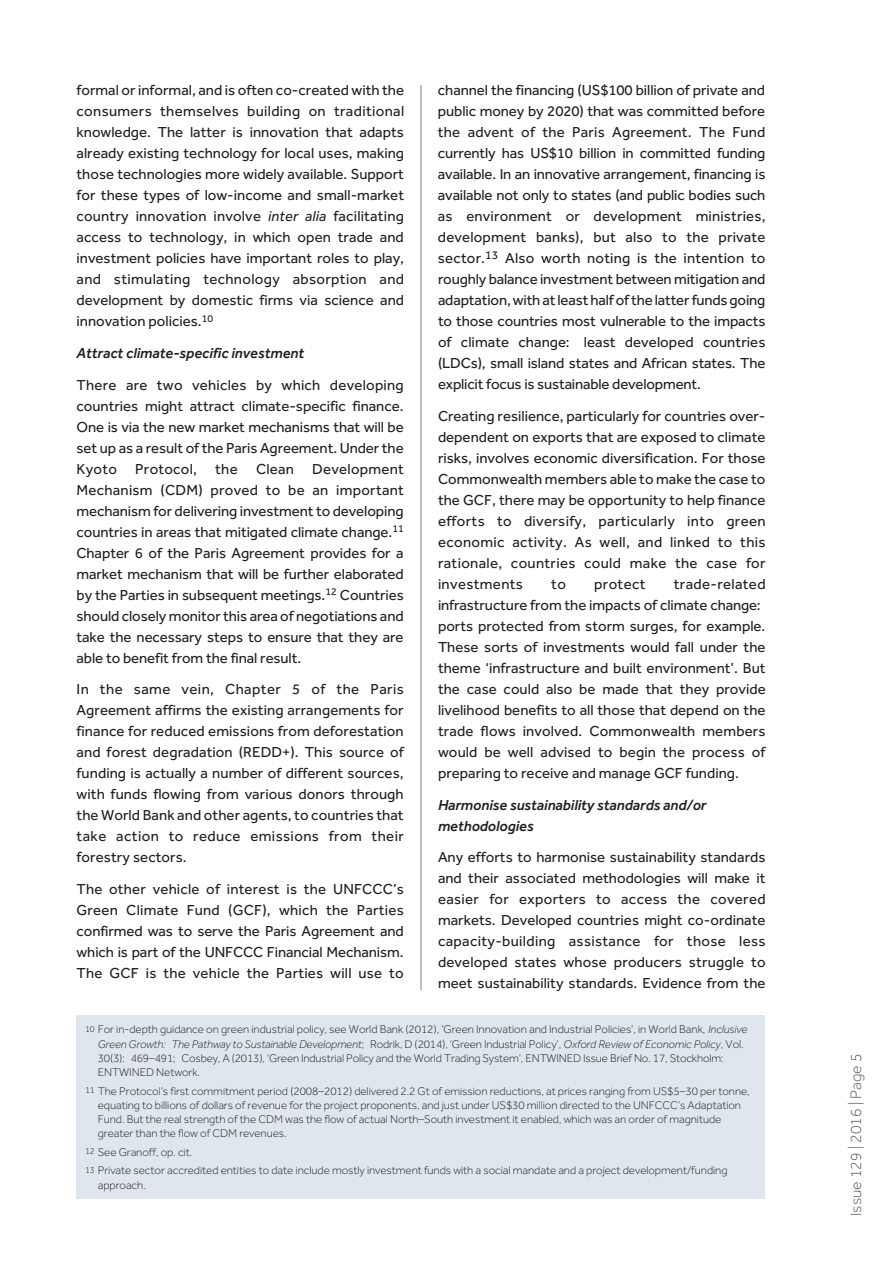
<style>
.page{position:relative;width:893px;height:1263px;background:#fff}
.page>*{position:absolute;margin:0;border:0;box-sizing:border-box;transform-origin:0 0}
.t1{font:300 15.75px "Effra";color:#57585a}
.t2{font:15px/21px "Effra";color:#231f20;text-align:justify}
.t3{font:italic 500 15px/21px "Effra";color:#231f20}
.t4{font:15px "Effra";letter-spacing:.02em;color:#231f20}
.t5{font:300 11.55px/14.2px "Effra";letter-spacing:-.005em;color:#231f20}
.s1{font-style:italic}
.s2{font-size:9px}
</style>
<div class="page">
<hr style="left:420px;top:85px;width:2px;height:905px;background:#a8a9ad">
<div style="left:77px;top:1016px;width:688px;height:183px;background:#dfe6ee"></div>
<p class="t2" style="left:438px;top:80px;width:329px">channel the financing (US$100 billion of private and public money by 2020) that was committed before the advent of the Paris Agreement. The Fund currently has US$10 billion in committed funding available. In an innovative arrangement, financing is available not only to states (and public bodies such as environment or development ministries, development banks), but also to the private sector.<sup>13</sup> Also worth noting is the intention to roughly balance investment between mitigation and adaptation, with at least half of the latter funds going to those countries most vulnerable to the impacts of climate change: least developed countries (LDCs), small island states and African states. The explicit focus is sustainable development.</p>
<p class="t2" style="left:438px;top:405px;width:329px">Creating resilience, particularly for countries over&shy;dependent on exports that are exposed to climate risks, involves economic diversification. For those Commonwealth members able to make the case to the GCF, there may be opportunity to help finance efforts to diversify, particularly into green economic activity. As well, and linked to this rationale, countries could make the case for investments</p>
<p class="t2" style="left:77px;top:80px;width:329px">formal or informal, and is often co-created with the consumers themselves building on traditional knowledge. The latter is innovation that adapts already existing technology for local uses, making those technologies more widely available. Support for these types of low-income and small-market country innovation involve <span class="s1">inter alia</span> facilitating access to technology, in which open trade and investment policies have important roles to play, and stimulating technology absorption and development by domestic firms via science and innovation policies.<sup>10</sup></p>
<p class="t3" style="left:77px;top:342px;width:229px">Attract climate-specific investment</p>
<p class="t2" style="left:77px;top:374px;width:329px">There are two vehicles by which developing countries might attract climate-specific finance.<br>One is via the new market mechanisms that will be set up as a result of the Paris Agreement. Under the Kyoto Protocol, the Clean Development Mechanism (CDM) proved to be an important mechanism for delivering investment to developing countries in areas that mitigated climate change.<sup>11<br></sup>Chapter 6 of the Paris Agreement provides for a market mechanism that will be further elaborated by the Parties in subsequent meetings.<sup>12</sup> Countries should closely monitor this area of negotiations and take the necessary steps to ensure that they are able to benefit from the final result.</p>
<p class="t2" style="left:77px;top:678px;width:329px">In the same vein, Chapter 5 of the Paris Agreement affirms the existing arrangements for finance for reduced emissions from deforestation and forest degradation (REDD+). This source of funding is actually a number of different sources, with funds flowing from various donors through the World Bank and other agents, to countries that take action to reduce emissions from their forestry sectors.</p>
<p class="t2" style="left:77px;top:878px;width:329px">The other vehicle of interest is the UNFCCC’s Green Climate Fund (GCF), which the Parties confirmed was to serve the Paris Agreement and which is part of the UNFCCC Financial Mechanism.<br>The GCF is the vehicle the Parties will use to</p>
<p class="t2" style="left:438px;top:573px;width:329px;text-indent:236px">trade-related infrastructure from the impacts of climate change: ports protected from storm surges, for example.<br>These sorts of investments would fall under the theme ‘infrastructure and built environment’. But the case could also be made that they provide livelihood benefits to all those that depend on the trade flows involved. Commonwealth members would be well advised to begin the process of preparing to receive and manage GCF funding.</p>
<p class="t3" style="left:438px;top:794px;width:270px">Harmonise sustainability standards and/or methodologies</p>
<p class="t2" style="left:438px;top:846px;width:329px">Any efforts to harmonise sustainability standards and their associated methodologies will make it easier for exporters to access the covered markets. Developed countries might co-ordinate capacity-building assistance for those less developed states whose producers struggle to meet sustainability standards. Evidence from the</p>
<p class="t5" style="left:98px;top:1022px;width:651px;text-indent:-13px"><span class="s2">10</span> For in-depth guidance on green industrial policy, see World Bank (2012), ‘Green Innovation and Industrial Policies’, in World Bank, <span class="s1">Inclusive Green Growth: The Pathway to Sustainable Development</span>; Rodrik, D (2014), ‘Green Industrial Policy’, <span class="s1">Oxford Review of Economic Policy</span>, Vol.<br>30(3): 469–491; Cosbey, A (2013), ‘Green Industrial Policy and the World Trading System’, ENTWINED Issue Brief No. 17, Stockholm:<br>ENTWINED Network.</p>
<p class="t5" style="left:98px;top:1083px;width:653px;text-indent:-13px"><span class="s2">11</span> The Protocol’s first commitment period (2008–2012) delivered 2.2 Gt of emission reductions, at prices ranging from US$5–30 per tonne, equating to billions of dollars of revenue for the project proponents, and just under US$30 million directed to the UNFCCC’s Adaptation Fund. But the real strength of the CDM was the flow of actual North–South investment it enabled, which was an order of magnitude greater than the flow of CDM revenues.</p>
<p class="t5" style="left:85px;top:1143px;width:644px;line-height:18.5px"><span class="s2">12</span> See Granoff, op. cit.<br><span class="s2">13</span> Private sector accredited entities to date include mostly investment funds with a social mandate and a project development/funding</p>
<p class="t5" style="left:98px;top:1177px;width:50px">approach.</p>
<p class="t2" style="left:551px;top:573px;width:16px">to</p>
<p class="t4" style="left:594px;top:575px;width:53px">protect</p>
<p class="t1" style="left:847px;top:1216px;width:164px;rotate:-90deg">Issue 129 | 2016 | Page 5</p>
</div>
